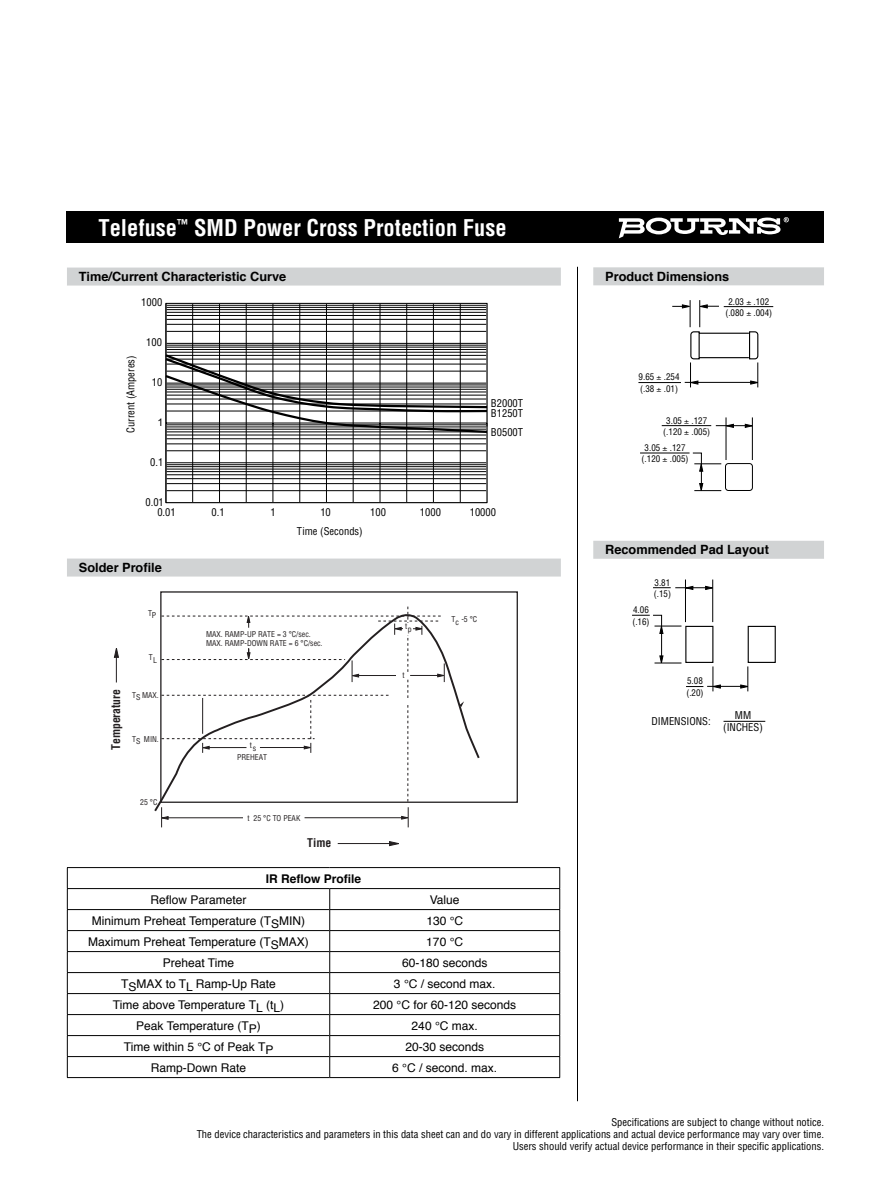
<style>
.page{position:relative;width:891px;height:1188px;background:#fff}
.page>*{position:absolute;margin:0;border:0;box-sizing:border-box;transform-origin:0 0}
.t1{font:700 condensed 22.5px "Helvetica";color:#fff}
.t2{font:700 12.75px "Helvetica";color:#000}
.t3{font:12px "Helvetica";color:#000}
.t4{font:700 12px "Helvetica";color:#000}
.t5{font:700 condensed 11.7px "Helvetica";color:#231f20}
.t6{font:condensed 10.5px/12px "Helvetica";color:#000;text-align:right}
.t7{font:10.5px "Arial";color:#000}
.t8{font:condensed 9px/11.2px "Helvetica";color:#000}
.t9{font:condensed 7.8px/9.4px "Helvetica";color:#231f20}
</style>
<div class="page">
<div style="left:67px;top:212px;width:757px;height:31px;background:#000"></div>
<svg style="left:619px;top:217px;width:170px;height:21px"></svg>
<div style="left:67px;top:268px;width:494px;height:18px;background:#d1d3d4"></div>
<svg style="left:168px;top:306px;width:317px;height:195px"></svg>
<hr style="left:166px;top:490px;width:321px;height:1px;background:#000">
<hr style="left:166px;top:483px;width:321px;height:1px;background:#000">
<hr style="left:166px;top:478px;width:321px;height:1px;background:#000">
<hr style="left:166px;top:475px;width:321px;height:1px;background:#000">
<hr style="left:166px;top:471px;width:321px;height:1px;background:#000">
<hr style="left:166px;top:469px;width:321px;height:1px;background:#000">
<hr style="left:166px;top:466px;width:321px;height:1px;background:#000">
<hr style="left:166px;top:464px;width:321px;height:1px;background:#000">
<hr style="left:166px;top:451px;width:321px;height:1px;background:#000">
<hr style="left:166px;top:444px;width:321px;height:1px;background:#000">
<hr style="left:166px;top:439px;width:321px;height:1px;background:#000">
<hr style="left:166px;top:435px;width:321px;height:1px;background:#000">
<hr style="left:166px;top:349px;width:321px;height:1px;background:#000">
<hr style="left:166px;top:347px;width:321px;height:1px;background:#000">
<hr style="left:166px;top:345px;width:321px;height:1px;background:#000">
<hr style="left:166px;top:331px;width:321px;height:1px;background:#000">
<hr style="left:166px;top:324px;width:321px;height:1px;background:#000">
<hr style="left:166px;top:319px;width:321px;height:1px;background:#000">
<hr style="left:166px;top:315px;width:321px;height:1px;background:#000">
<hr style="left:166px;top:312px;width:321px;height:1px;background:#000">
<hr style="left:166px;top:309px;width:321px;height:1px;background:#000">
<hr style="left:166px;top:307px;width:321px;height:1px;background:#000">
<hr style="left:166px;top:305px;width:321px;height:1px;background:#000">
<hr style="left:166px;top:463px;width:321px;height:1px;background:#000">
<hr style="left:166px;top:343px;width:321px;height:1px;background:#000">
<hr style="left:192px;top:303px;width:1px;height:200px;background:#000">
<hr style="left:246px;top:303px;width:1px;height:200px;background:#000">
<hr style="left:300px;top:303px;width:1px;height:200px;background:#000">
<hr style="left:353px;top:303px;width:1px;height:200px;background:#000">
<hr style="left:406px;top:303px;width:1px;height:200px;background:#000">
<hr style="left:460px;top:303px;width:1px;height:200px;background:#000">
<hr style="left:219px;top:303px;width:1px;height:200px;background:#000">
<hr style="left:273px;top:303px;width:1px;height:200px;background:#000">
<hr style="left:326px;top:303px;width:1px;height:200px;background:#000">
<hr style="left:380px;top:303px;width:1px;height:200px;background:#000">
<hr style="left:433px;top:303px;width:1px;height:200px;background:#000">
<svg style="left:168px;top:352px;width:320px;height:82px"></svg>
<div style="left:166px;top:303px;width:321px;height:200px;border:1px solid #000"></div>
<div style="left:593px;top:267px;width:231px;height:18px;background:#d1d3d4"></div>
<div style="left:593px;top:541px;width:231px;height:18px;background:#d1d3d4"></div>
<hr style="left:724px;top:721px;width:41px;height:1px;background:#000">
<div style="left:67px;top:559px;width:494px;height:18px;background:#d1d3d4"></div>
<hr style="left:67px;top:867px;width:263px;height:1px;background:#000">
<hr style="left:330px;top:867px;width:230px;height:1px;background:#000">
<hr style="left:67px;top:888px;width:263px;height:1px;background:#000">
<hr style="left:330px;top:888px;width:230px;height:1px;background:#000">
<hr style="left:67px;top:909px;width:263px;height:1px;background:#000">
<hr style="left:330px;top:909px;width:230px;height:1px;background:#000">
<hr style="left:67px;top:930px;width:263px;height:1px;background:#000">
<hr style="left:330px;top:930px;width:230px;height:1px;background:#000">
<hr style="left:67px;top:951px;width:263px;height:1px;background:#000">
<hr style="left:330px;top:951px;width:230px;height:1px;background:#000">
<hr style="left:67px;top:972px;width:263px;height:1px;background:#000">
<hr style="left:330px;top:972px;width:230px;height:1px;background:#000">
<hr style="left:67px;top:993px;width:263px;height:1px;background:#000">
<hr style="left:330px;top:993px;width:230px;height:1px;background:#000">
<hr style="left:67px;top:1014px;width:263px;height:1px;background:#000">
<hr style="left:330px;top:1014px;width:230px;height:1px;background:#000">
<hr style="left:67px;top:1035px;width:263px;height:1px;background:#000">
<hr style="left:330px;top:1035px;width:230px;height:1px;background:#000">
<hr style="left:67px;top:1056px;width:263px;height:1px;background:#000">
<svg style="left:67px;top:868px;width:1px;height:209px"></svg>
<hr style="left:330px;top:1056px;width:230px;height:1px;background:#000">
<svg style="left:329px;top:889px;width:1px;height:188px"></svg>
<svg style="left:559px;top:868px;width:1px;height:209px"></svg>
<hr style="left:67px;top:1077px;width:263px;height:1px;background:#000">
<hr style="left:330px;top:1077px;width:230px;height:1px;background:#000">
<svg style="left:114px;top:648px;width:5px;height:10px"></svg>
<hr style="left:116px;top:650px;width:1px;height:32px;background:#231f20">
<svg style="left:389px;top:841px;width:10px;height:5px"></svg>
<hr style="left:338px;top:843px;width:59px;height:1px;background:#231f20">
<svg style="left:154px;top:658px;width:327px;height:154px"></svg>
<svg style="left:160px;top:604px;width:285px;height:223px"></svg>
<hr style="left:577px;top:267px;width:1px;height:834px;background:#000">
<svg style="left:632px;top:300px;width:144px;height:391px"></svg>
<h1 class="t1" style="left:98px;top:214px;width:410px">Telefuse<sup>™</sup> SMD Power Cross Protection Fuse</h1>
<p class="t2" style="left:79px;top:266px;width:209px">Time/Current Characteristic Curve</p>
<p class="t6" style="left:141px;top:296px;width:22px">1000</p>
<p class="t6" style="left:124px;top:433px;width:79px;rotate:-90deg">Current (Amperes)</p>
<p class="t6" style="left:146px;top:336px;width:17px">100</p>
<p class="t6" style="left:152px;top:376px;width:12px">10</p>
<p class="t7" style="left:158px;top:416px;width:7px">1</p>
<p class="t6" style="left:150px;top:456px;width:15px">0.1</p>
<p class="t6" style="left:491px;top:397px;width:34px">B2000T</p>
<p class="t6" style="left:491px;top:426px;width:34px">B0500T</p>
<p class="t6" style="left:491px;top:407px;width:34px">B1250T</p>
<p class="t6" style="left:146px;top:496px;width:20px">0.01</p>
<p class="t6" style="left:157px;top:506px;width:20px">0.01</p>
<p class="t6" style="left:211px;top:506px;width:15px">0.1</p>
<p class="t6" style="left:270px;top:506px;width:7px">1</p>
<p class="t6" style="left:320px;top:506px;width:12px">10</p>
<p class="t6" style="left:370px;top:506px;width:17px">100</p>
<p class="t6" style="left:420px;top:506px;width:22px">1000</p>
<p class="t6" style="left:470px;top:506px;width:28px">10000</p>
<p class="t6" style="left:297px;top:525px;width:67px">Time (Seconds)</p>
<p class="t2" style="left:79px;top:557px;width:84px">Solder Profile</p>
<p class="t9" style="left:148px;top:609px;width:10px">TP</p>
<p class="t5" style="left:109px;top:750px;width:63px;rotate:-90deg">Temperature</p>
<p class="t9" style="left:149px;top:654px;width:10px">TL</p>
<p class="t9" style="left:132px;top:690px;width:28px">T MAX.</p>
<p class="t9" style="left:136px;top:692px;width:6px">S</p>
<p class="t9" style="left:132px;top:734px;width:28px">T MIN.</p>
<p class="t9" style="left:136px;top:736px;width:6px">S</p>
<p class="t9" style="left:140px;top:797px;width:19px">25 °C</p>
<p class="t9" style="left:206px;top:629px;width:118px">MAX. RAMP-UP RATE = 3 °C/sec.<br>MAX. RAMP-DOWN RATE = 6 °C/sec.</p>
<p class="t9" style="left:250px;top:742px;width:8px">ts</p>
<p class="t9" style="left:237px;top:752px;width:32px">PREHEAT</p>
<p class="t9" style="left:247px;top:813px;width:54px">t 25 °C TO PEAK</p>
<p class="t5" style="left:307px;top:836px;width:26px">Time</p>
<p class="t4" style="left:266px;top:869px;width:97px">IR Reflow Profile</p>
<p class="t9" style="left:405px;top:623px;width:8px">pt</p>
<p class="t9" style="left:402px;top:670px;width:4px">t</p>
<p class="t9" style="left:451px;top:615px;width:27px">T -5 °C</p>
<p class="t9" style="left:455px;top:617px;width:5px">c</p>
<p class="t3" style="left:151px;top:890px;width:98px">Reflow Parameter</p>
<p class="t3" style="left:430px;top:890px;width:31px">Value</p>
<p class="t3" style="left:92px;top:911px;width:215px">Minimum Preheat Temperature (TSMIN)</p>
<p class="t3" style="left:426px;top:911px;width:38px">130 °C</p>
<p class="t3" style="left:88px;top:932px;width:222px">Maximum Preheat Temperature (TSMAX)</p>
<p class="t3" style="left:426px;top:932px;width:38px">170 °C</p>
<p class="t3" style="left:163px;top:953px;width:73px">Preheat Time</p>
<p class="t3" style="left:402px;top:953px;width:87px">60-180 seconds</p>
<p class="t3" style="left:121px;top:974px;width:156px">TSMAX to TL Ramp-Up Rate</p>
<p class="t3" style="left:394px;top:974px;width:103px">3 °C / second max.</p>
<p class="t3" style="left:113px;top:995px;width:173px">Time above Temperature TL (tL)</p>
<p class="t3" style="left:373px;top:995px;width:144px">200 °C for 60-120 seconds</p>
<p class="t3" style="left:136px;top:1016px;width:126px">Peak Temperature (TP)</p>
<p class="t3" style="left:412px;top:1016px;width:68px">240 °C max.</p>
<p class="t3" style="left:124px;top:1037px;width:151px">Time within 5 °C of Peak TP</p>
<p class="t3" style="left:405px;top:1037px;width:80px">20-30 seconds</p>
<p class="t3" style="left:151px;top:1058px;width:97px">Ramp-Down Rate</p>
<p class="t3" style="left:392px;top:1058px;width:106px">6 °C / second. max.</p>
<p class="t2" style="left:605px;top:266px;width:125px">Product Dimensions</p>
<p class="t8" style="left:725px;top:296px;width:48px;text-align:center">2.03 .102 (.080 .004)</p>
<p class="t8" style="left:639px;top:371px;width:42px">9.65 .254 (.38 .01)</p>
<p class="t8" style="left:663px;top:415px;width:48px;text-align:center">3.05 .127 (.120 .005)</p>
<p class="t8" style="left:642px;top:442px;width:48px;text-align:center">3.05 .127 (.120 .005)</p>
<p class="t2" style="left:605px;top:539px;width:165px">Recommended Pad Layout</p>
<p class="t8" style="left:654px;top:577px;width:19px">3.81 (.15)</p>
<p class="t8" style="left:632px;top:604px;width:19px">4.06 (.16)</p>
<p class="t8" style="left:686px;top:675px;width:19px">5.08 (.20)</p>
<p class="t6" style="left:652px;top:715px;width:61px">DIMENSIONS:</p>
<p class="t6" style="left:723px;top:708px;width:41px;line-height:12.6px;text-align:center">MM (INCHES)</p>
<p class="t6" style="left:197px;top:1116px;width:629px">Specifications are subject to change without notice.<br>The device characteristics and parameters in this data sheet can and do vary in different applications and actual device performance may vary over time.<br>Users should verify actual device performance in their specific applications.</p>
</div>
